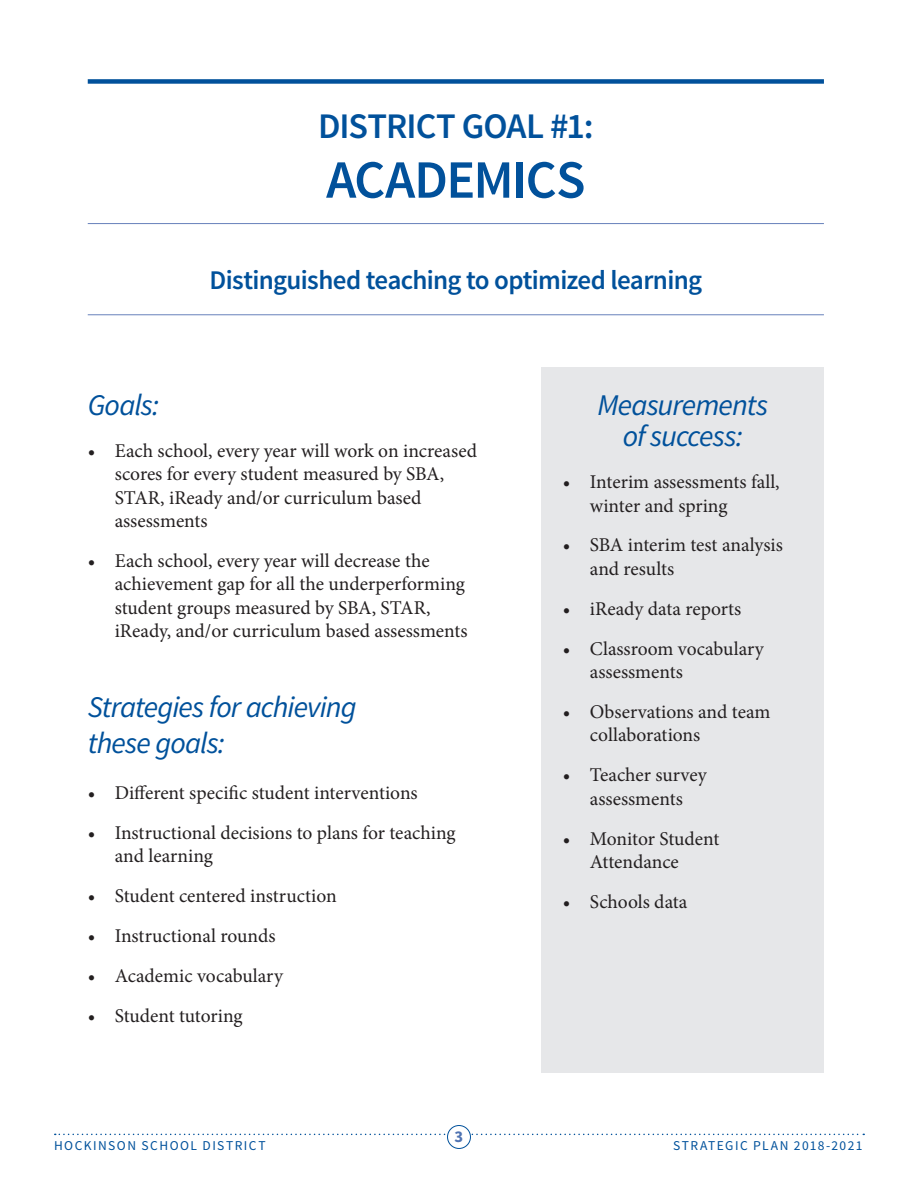
<style>
.page{position:relative;width:918px;height:1188px;background:#fff}
.page>*{position:absolute;margin:0;border:0;box-sizing:border-box;transform-origin:0 0}
.t1{font:600 54px "Source Sans Pro";letter-spacing:-.03em;color:#01519b}
.t2{font:600 36px "Source Sans Pro";letter-spacing:-.025em;color:#01519b}
.t3{font:italic 30px/36px "Source Sans Pro";letter-spacing:-.03em;color:#01519b}
.t4{font:600 27px "Source Sans Pro";letter-spacing:-.025em;color:#01519b}
.t5{font:19.5px/23.4px "Minion Pro";color:#231f20}
.t6{font:700 16.5px "Source Sans Pro";color:#4f73b2}
.t7{font:13.5px "Source Sans Pro";letter-spacing:.105em;color:#01519b}
</style>
<div class="page">
<svg style="left:55px;top:1134px;width:809px;height:1px"></svg>
<div style="left:448px;top:1126px;width:22px;height:22px;background:#fff;border-radius:50%"></div>
<div style="left:447px;top:1125px;width:24px;height:24px;border:1px solid #01519b;border-radius:50%"></div>
<div style="left:88px;top:79px;width:736px;height:5px;background:#01519b"></div>
<hr style="left:88px;top:223px;width:736px;height:1px;background:#6781bb">
<hr style="left:88px;top:314px;width:736px;height:1px;background:#6781bb">
<div style="left:542px;top:367px;width:282px;height:706px;background:#e6e7e9"></div>
<p class="t2" style="left:318px;top:103px;width:277px">DISTRICT GOAL #1:</p>
<p class="t1" style="left:326px;top:146px;width:261px">ACADEMICS</p>
<p class="t4" style="left:210px;top:263px;width:494px">Distinguished teaching to optimized learning</p>
<p class="t3" style="left:88px;top:387px;width:73px">Goals:</p>
<p class="t5" style="left:115px;top:439px;width:364px;text-indent:-27px">• Each school, every year will work on increased scores for every student measured by SBA, STAR, iReady and/or curriculum based assessments</p>
<p class="t5" style="left:115px;top:549px;width:354px;text-indent:-27px">• Each school, every year will decrease the achievement gap for all the underperforming student groups measured by SBA, STAR, iReady, and/or curriculum based assessments</p>
<p class="t3" style="left:88px;top:689px;width:270px">Strategies for achieving these goals:</p>
<p class="t5" style="left:88px;top:781px;width:331px">• Different specific student interventions</p>
<p class="t5" style="left:115px;top:821px;width:342px;text-indent:-27px">• Instructional decisions to plans for teaching and learning</p>
<p class="t5" style="left:88px;top:884px;width:251px">• Student centered instruction</p>
<p class="t5" style="left:88px;top:924px;width:189px">• Instructional rounds</p>
<p class="t5" style="left:88px;top:964px;width:197px">• Academic vocabulary</p>
<p class="t5" style="left:88px;top:1004px;width:156px">• Student tutoring</p>
<p class="t3" style="left:597px;top:389px;width:172px;line-height:31.5px;text-align:center">Measurements of success:</p>
<p class="t5" style="left:590px;top:470px;width:191px;text-indent:-27px">• Interim assessments fall, winter and spring</p>
<p class="t5" style="left:590px;top:534px;width:194px;text-indent:-27px">• SBA interim test analysis and results</p>
<p class="t5" style="left:563px;top:597px;width:180px">• iReady data reports</p>
<p class="t5" style="left:590px;top:637px;width:175px;text-indent:-27px">• Classroom vocabulary assessments</p>
<p class="t5" style="left:590px;top:700px;width:182px;text-indent:-27px">• Observations and team collaborations</p>
<p class="t5" style="left:563px;top:763px;width:145px;text-align:center">• Teacher survey assessments</p>
<p class="t5" style="left:590px;top:827px;width:131px;text-indent:-27px">• Monitor Student<br>Attendance</p>
<p class="t5" style="left:563px;top:890px;width:126px">• Schools data</p>
<p class="t6" style="left:455px;top:1126px;width:10px">3</p>
<p class="t7" style="left:54px;top:1137px;width:213px">HOCKINSON SCHOOL DISTRICT</p>
<p class="t7" style="left:673px;top:1137px;width:191px">STRATEGIC PLAN 2018-2021</p>
</div>
